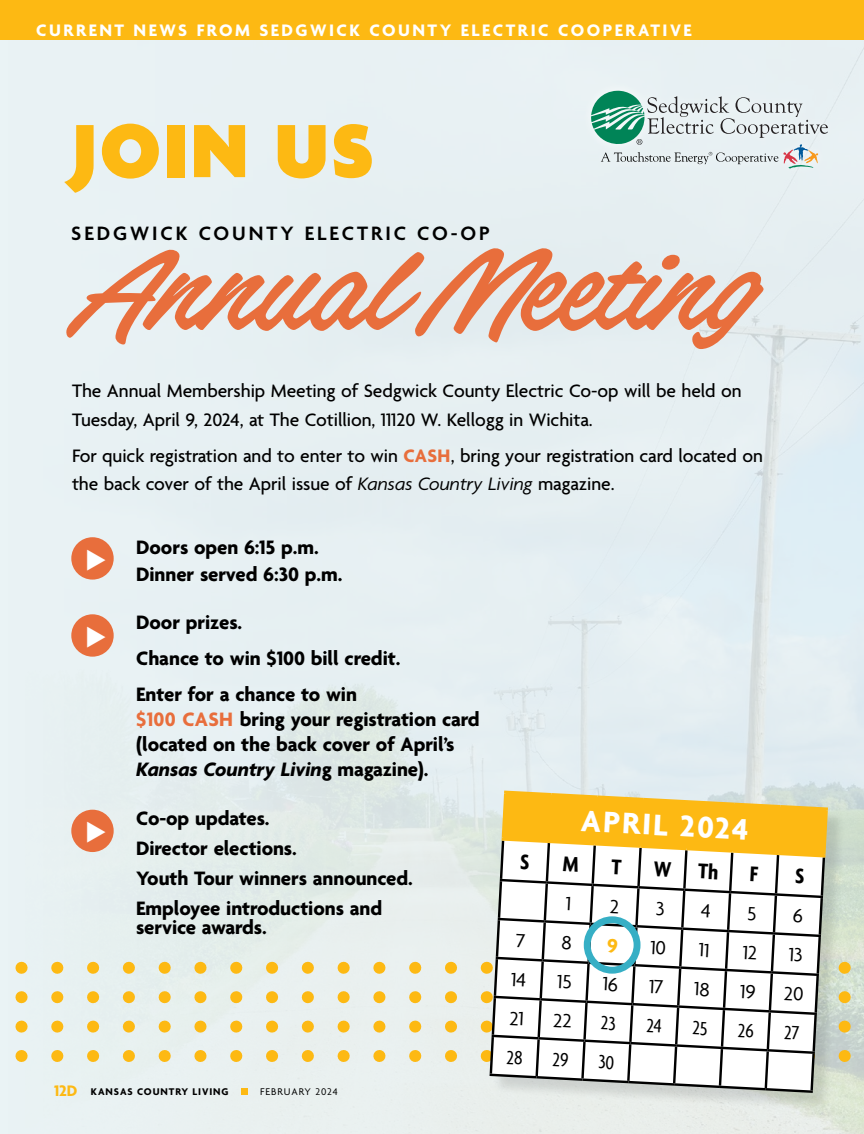
<style>
.page{position:relative;width:864px;height:1134px;background:#fff}
.page>*{position:absolute;margin:0;border:0;box-sizing:border-box;transform-origin:0 0}
.t1{font:189px "Gambler Brs";letter-spacing:-.02em;color:#e86e3c}
.t2{font:900 81.6px "Agenda";letter-spacing:.03em;color:#fdb913}
.t3{font:700 32.1px "Agenda";color:#fff}
.t4{font:700 21px/30px "Agenda";letter-spacing:-.005em;color:#000}
.t5{font:600 21px "Agenda";letter-spacing:.14em;color:#000}
.t6{font:500 19.5px/28.5px "Agenda";letter-spacing:-.005em;color:#000}
.t7{font:700 18px "Agenda";letter-spacing:.14em;color:#fff}
.t8{font:700 10.5px "Agenda";letter-spacing:.09em;color:#000}
.t9{font:10.5px "Agenda";letter-spacing:.09em;color:#000}
.s1{font-weight:700;color:#e86e3c}
.s2{font-weight:400;font-style:italic}
.s3{color:#e86e3c}
.s4{font-style:italic}
.s5{font-size:16.5px;color:#fdb913}
</style>
<div class="page">
<div style="left:0;top:40px;width:864px;height:1094px;background:#e6f0f2"></div>
<svg style="left:0;top:962px;width:1px;height:12px"></svg>
<svg style="left:0;top:1021px;width:1px;height:12px"></svg>
<svg style="left:0;top:991px;width:1px;height:12px"></svg>
<svg style="left:0;top:1050px;width:1px;height:12px"></svg>
<div style="left:492px;top:793px;width:355px;height:319px;background:#000;opacity:.12"></div>
<div style="left:71px;top:537px;width:43px;height:43px;background:#e86e3c;border-radius:50%"></div>
<div style="left:71px;top:614px;width:43px;height:43px;background:#e86e3c;border-radius:50%"></div>
<div style="left:581px;top:81px;width:256px;height:97px;background:#e7f0f3"></div>
<svg style="left:591px;top:90px;width:237px;height:79px"></svg>
<div style="left:241px;top:1088px;width:7px;height:7px;background:#fdb913"></div>
<div style="left:0;top:0;width:864px;height:40px;background:#fdb913"></div>
<svg style="left:21px;top:789px;width:843px;height:305px"></svg>
<p class="t7" style="left:36px;top:21px;width:657px">CURRENT NEWS FROM SEDGWICK COUNTY ELECTRIC COOPERATIVE</p>
<h2 class="t2" style="left:71px;top:107px;width:304px">JOIN US</h2>
<p class="t5" style="left:71px;top:222px;width:420px">SEDGWICK COUNTY ELECTRIC CO-OP</p>
<h1 class="t1" style="left:71px;top:154px;width:689px">Annual Meeting</h1>
<p class="t6" style="left:72px;top:378px;width:671px">The Annual Membership Meeting of Sedgwick County Electric Co-op will be held on<br>Tuesday, April 9, 2024, at The Cotillion, 11120 W. Kellogg in Wichita.</p>
<p class="t6" style="left:72px;top:443px;width:692px">For quick registration and to enter to win <span class="s1">CASH</span>, bring your registration card located on the back cover of the April issue of <span class="s2">Kansas Country Living</span> magazine.</p>
<p class="t4" style="left:136px;top:535px;width:208px;line-height:27px">Doors open 6:15 p.m.<br>Dinner served 6:30 p.m.</p>
<p class="t4" style="left:136px;top:606px;width:266px;line-height:35.7px">Door prizes.<br>Chance to win $100 bill credit.<br>Enter for a chance to win</p>
<p class="t4" style="left:136px;top:708px;width:345px;line-height:25.2px"><span class="s3">$100 CASH</span> bring your registration card (located on the back cover of April’s<br><span class="s4">Kansas Country Livin</span>g magazine).</p>
<p class="t4" style="left:136px;top:804px;width:278px">Co-op updates.<br>Director elections.<br>Youth Tour winners announced.<br>Employee introductions and</p>
<p class="t4" style="left:136px;top:914px;width:132px">service awards.</p>
<p class="t8" style="left:54px;top:1086px;width:176px"><span class="s5">12D</span> KANSAS COUNTRY LIVING</p>
<p class="t9" style="left:260px;top:1086px;width:79px">FEBRUARY 2024</p>
<h3 class="t3" style="left:582px;top:804px;width:169px;rotate:3deg">APRIL 2024</h3>
</div>
